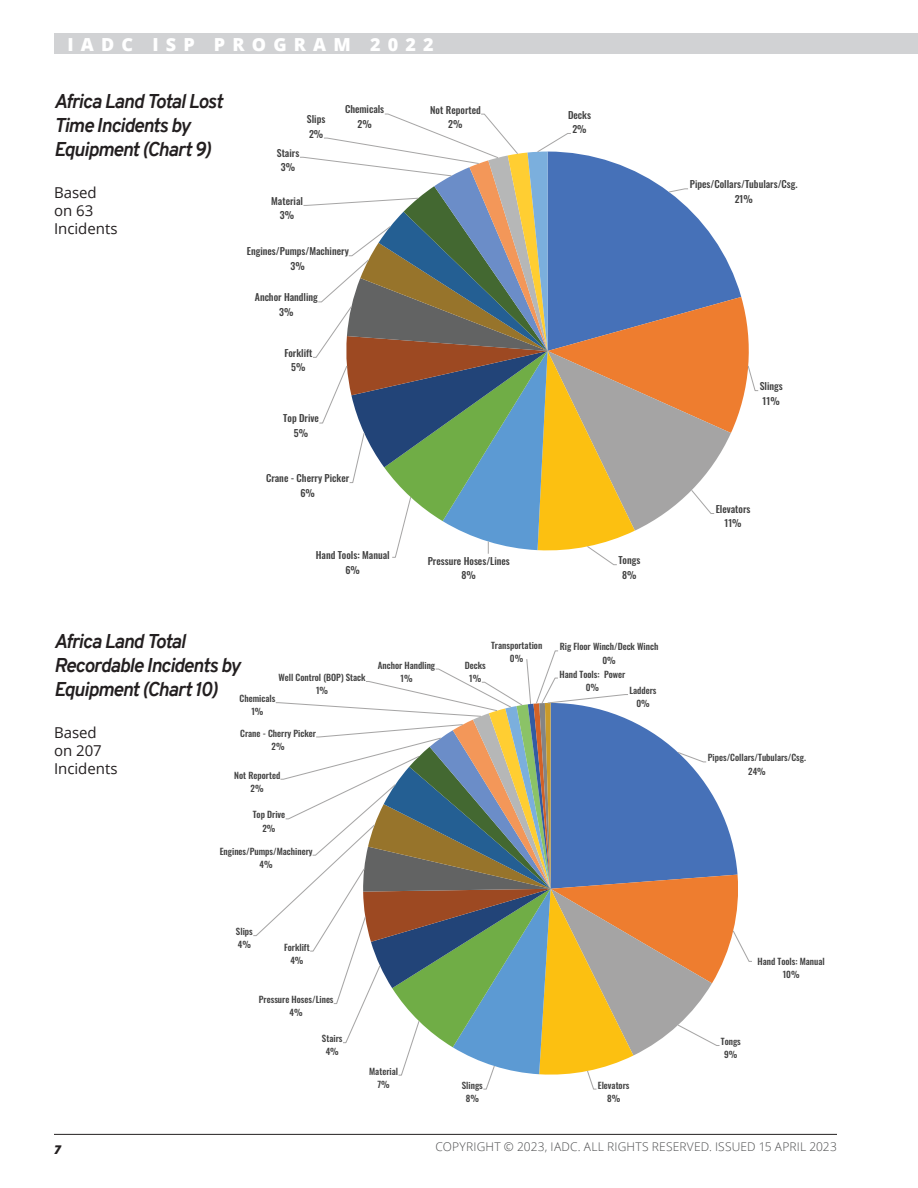
<style>
.page{position:relative;width:918px;height:1188px;background:#fff}
.page>*{position:absolute;margin:0;border:0;box-sizing:border-box;transform-origin:0 0}
.t1{font:italic 700 19.5px/24px "Overpass";letter-spacing:-.045em;color:#231f20}
.t2{font:800 18px "Open Sans";letter-spacing:.4em;color:#fff}
.t3{font:15px/18px "Open Sans";color:#231f20}
.t4{font:300 12px "Open Sans";letter-spacing:.015em;color:#4b4c4d}
.t5{font:italic 800 12px "Open Sans";color:#231f20}
.t6{font:500 9.75px/14.5px "Oswald";color:#404040;text-align:center}
.t7{font:500 8.85px/13.2px "Oswald";color:#404040;text-align:center}
</style>
<div class="page">
<hr style="left:54px;top:1134px;width:783px;height:1px;background:#231f20">
<div style="left:54px;top:34px;width:864px;height:20px;background:#d1d2d4"></div>
<svg style="left:300px;top:113px;width:459px;height:452px"></svg>
<svg style="left:253px;top:650px;width:499px;height:440px"></svg>
<h2 class="t2" style="left:68px;top:31px;width:368px">IADC ISP PROGRAM 2022</h2>
<h1 class="t1" style="left:54px;top:89px;width:170px">Africa Land Total Lost<br>Time Incidents by<br>Equipment (Chart 9)</h1>
<h3 class="t3" style="left:54px;top:183px;width:65px">Based on 63<br>Incidents</h3>
<p class="t6" style="left:277px;top:145px;width:24px">Stairs<br>3%</p>
<p class="t6" style="left:307px;top:111px;width:20px;text-align:left">Slips<br>2%</p>
<p class="t6" style="left:345px;top:101px;width:41px">Chemicals<br>2%</p>
<p class="t6" style="left:430px;top:101px;width:52px">Not Reported<br>2%</p>
<p class="t6" style="left:568px;top:106px;width:24px">Decks<br>2%</p>
<p class="t6" style="left:271px;top:193px;width:33px">Material<br>3%</p>
<p class="t6" style="left:247px;top:243px;width:104px">Engines/Pumps/Machinery<br>3%</p>
<p class="t6" style="left:255px;top:289px;width:64px">Anchor Handling<br>3%</p>
<p class="t6" style="left:284px;top:345px;width:30px">Forklift<br>5%</p>
<p class="t6" style="left:283px;top:410px;width:37px">Top Drive<br>5%</p>
<p class="t6" style="left:266px;top:470px;width:85px">Crane - Cherry Picker<br>6%</p>
<p class="t6" style="left:316px;top:547px;width:75px">Hand Tools: Manual<br>6%</p>
<p class="t6" style="left:428px;top:553px;width:84px">Pressure Hoses/Lines<br>8%</p>
<p class="t6" style="left:618px;top:552px;width:23px">Tongs<br>8%</p>
<h1 class="t1" style="left:54px;top:629px;width:188px">Africa Land Total<br>Recordable Incidents by<br>Equipment (Chart 10)</h1>
<p class="t7" style="left:278px;top:670px;width:89px">Well Control (BOP) Stack<br>1%</p>
<p class="t7" style="left:240px;top:691px;width:37px">Chemicals<br>1%</p>
<h3 class="t3" style="left:54px;top:723px;width:65px">Based on 207<br>Incidents</h3>
<p class="t7" style="left:240px;top:725px;width:77px">Crane - Cherry Picker<br>2%</p>
<p class="t7" style="left:234px;top:768px;width:48px">Not Reported<br>2%</p>
<p class="t7" style="left:253px;top:807px;width:34px">Top Drive<br>2%</p>
<p class="t7" style="left:220px;top:844px;width:94px">Engines/Pumps/Machinery<br>4%</p>
<p class="t7" style="left:491px;top:638px;width:53px">Transportation<br>0%</p>
<p class="t7" style="left:560px;top:639px;width:100px">Rig Floor Winch/Deck Winch</p>
<p class="t7" style="left:602px;top:653px;width:15px">0%</p>
<p class="t7" style="left:559px;top:667px;width:67px">Hand Tools: Power</p>
<p class="t7" style="left:586px;top:680px;width:15px">0%</p>
<p class="t7" style="left:629px;top:683px;width:29px">Ladders<br>0%</p>
<p class="t7" style="left:378px;top:657px;width:59px">Anchor Handling<br>1%</p>
<p class="t7" style="left:465px;top:658px;width:22px">Decks<br>1%</p>
<p class="t7" style="left:236px;top:924px;width:18px;text-align:left">Slips<br>4%</p>
<p class="t7" style="left:284px;top:940px;width:27px">Forklift<br>4%</p>
<p class="t7" style="left:259px;top:992px;width:76px">Pressure Hoses/Lines<br>4%</p>
<p class="t7" style="left:322px;top:1031px;width:22px">Stairs<br>4%</p>
<p class="t7" style="left:369px;top:1064px;width:30px">Material<br>7%</p>
<p class="t7" style="left:462px;top:1078px;width:23px">Slings<br>8%</p>
<p class="t7" style="left:598px;top:1078px;width:33px">Elevators<br>8%</p>
<p class="t6" style="left:690px;top:176px;width:109px">Pipes/Collars/Tubulars/Csg.<br>21%</p>
<p class="t6" style="left:760px;top:378px;width:25px">Slings<br>11%</p>
<p class="t6" style="left:716px;top:501px;width:36px">Elevators<br>11%</p>
<p class="t7" style="left:708px;top:750px;width:100px">Pipes/Collars/Tubulars/Csg.<br>24%</p>
<p class="t7" style="left:758px;top:953px;width:69px">Hand Tools: Manual<br>10%</p>
<p class="t7" style="left:721px;top:1034px;width:22px">Tongs<br>9%</p>
<h3 class="t5" style="left:54px;top:1141px;width:8px">7</h3>
<h3 class="t4" style="left:435px;top:1138px;width:403px">COPYRIGHT © 2023, IADC. ALL RIGHTS RESERVED. ISSUED 15 APRIL 2023</h3>
</div>
